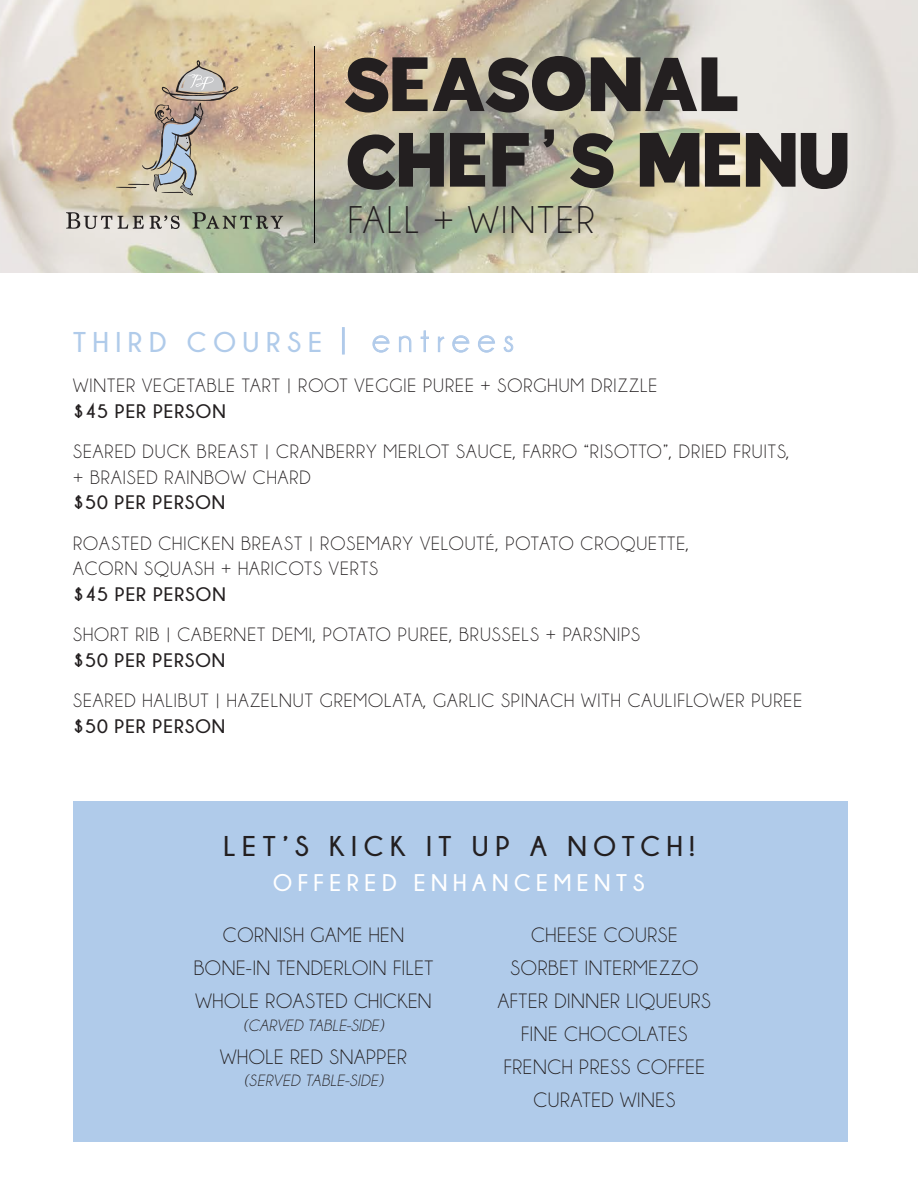
<style>
.page{position:relative;width:918px;height:1188px;background:#fff}
.page>*{position:absolute;margin:0;border:0;box-sizing:border-box;transform-origin:0 0}
.t1{font:63px/75.6px "Indigo";letter-spacing:.06em;color:#231f20}
.t2{font:39px "Champagne&Limousines";letter-spacing:.06em;color:#231f20}
.t3{font:700 28.5px "Champagne&Limousines";letter-spacing:.235em;color:#231f20}
.t4{font:700 28.5px "Champagne&Limousines";letter-spacing:.235em;color:#b0cbea}
.t5{font:700 24px "Champagne&Limousines";letter-spacing:.235em;color:#fff}
.t6{font:21px/33px "Champagne&Limousines";letter-spacing:.03em;color:#231f20;text-align:center}
.t7{font:19.5px/25.5px "Champagne&Limousines";letter-spacing:.05em;color:#231f20}
.t8{font:700 19.5px "Champagne&Limousines";letter-spacing:.05em;color:#231f20}
.t9{font:italic 16.5px "Champagne&Limousines";letter-spacing:.015em;color:#231f20}
.s1{font-weight:400;font-size:34.5px}
</style>
<div class="page">
<img style="left:0;top:0;width:918px;height:273px">
<div style="left:342px;top:327px;width:3px;height:28px;border:2px solid #b0caea"></div>
<svg style="left:372px;top:335px;width:18px;height:18px"></svg>
<svg style="left:399px;top:335px;width:13px;height:17px"></svg>
<svg style="left:420px;top:330px;width:9px;height:22px"></svg>
<svg style="left:438px;top:336px;width:7px;height:16px"></svg>
<svg style="left:452px;top:335px;width:18px;height:18px"></svg>
<svg style="left:478px;top:335px;width:17px;height:18px"></svg>
<svg style="left:503px;top:335px;width:11px;height:17px"></svg>
<svg style="left:116px;top:60px;width:122px;height:135px;background:#c2b29c"></svg>
<svg style="left:66px;top:212px;width:78px;height:17px"></svg>
<svg style="left:150px;top:215px;width:30px;height:14px"></svg>
<svg style="left:192px;top:212px;width:91px;height:17px;background:#87907b"></svg>
<hr style="left:314px;top:46px;width:1px;height:197px;background:#000">
<div style="left:73px;top:801px;width:774px;height:340px;background:#b0cbea"></div>
<h1 class="t1" style="left:348px;top:49px;width:502px">SEASONAL<br>CHEF’S MENU</h1>
<h2 class="t2" style="left:348px;top:201px;width:248px">FALL + WINTER</h2>
<h3 class="t4" style="left:73px;top:326px;width:442px">THIRD COURSE <span class="s1">| entrees</span></h3>
<p class="t7" style="left:73px;top:373px;width:586px">WINTER VEGETABLE TART | ROOT VEGGIE PUREE + SORGHUM DRIZZLE</p>
<p class="t8" style="left:73px;top:400px;width:154px">$45 PER PERSON</p>
<p class="t7" style="left:73px;top:439px;width:718px">SEARED DUCK BREAST | CRANBERRY MERLOT SAUCE, FARRO “RISOTTO”, DRIED FRUITS, + BRAISED RAINBOW CHARD</p>
<p class="t8" style="left:73px;top:492px;width:154px">$50 PER PERSON</p>
<p class="t7" style="left:73px;top:531px;width:617px">ROASTED CHICKEN BREAST | ROSEMARY VELOUTÉ, POTATO CROQUETTE,<br>ACORN SQUASH + HARICOTS VERTS</p>
<p class="t8" style="left:73px;top:583px;width:154px">$45 PER PERSON</p>
<p class="t7" style="left:73px;top:622px;width:568px">SHORT RIB | CABERNET DEMI, POTATO PUREE, BRUSSELS + PARSNIPS</p>
<p class="t8" style="left:73px;top:649px;width:154px">$50 PER PERSON</p>
<p class="t7" style="left:73px;top:688px;width:731px">SEARED HALIBUT | HAZELNUT GREMOLATA, GARLIC SPINACH WITH CAULIFLOWER PUREE</p>
<p class="t8" style="left:73px;top:715px;width:154px">$50 PER PERSON</p>
<h3 class="t3" style="left:223px;top:830px;width:473px">LET’S KICK IT UP A NOTCH!</h3>
<p class="t5" style="left:273px;top:870px;width:373px">OFFERED ENHANCEMENTS</p>
<p class="t6" style="left:194px;top:919px;width:241px">CORNISH GAME HEN<br>BONE-IN TENDERLOIN FILET<br>WHOLE ROASTED CHICKEN</p>
<p class="t9" style="left:244px;top:1017px;width:141px">(CARVED TABLE-SIDE)</p>
<p class="t6" style="left:220px;top:1040px;width:189px">WHOLE RED SNAPPER</p>
<p class="t9" style="left:244px;top:1072px;width:141px">(SERVED TABLE-SIDE)</p>
<p class="t6" style="left:498px;top:919px;width:215px">CHEESE COURSE<br>SORBET INTERMEZZO<br>AFTER DINNER LIQUEURS<br>FINE CHOCOLATES<br>FRENCH PRESS COFFEE<br>CURATED WINES</p>
</div>
